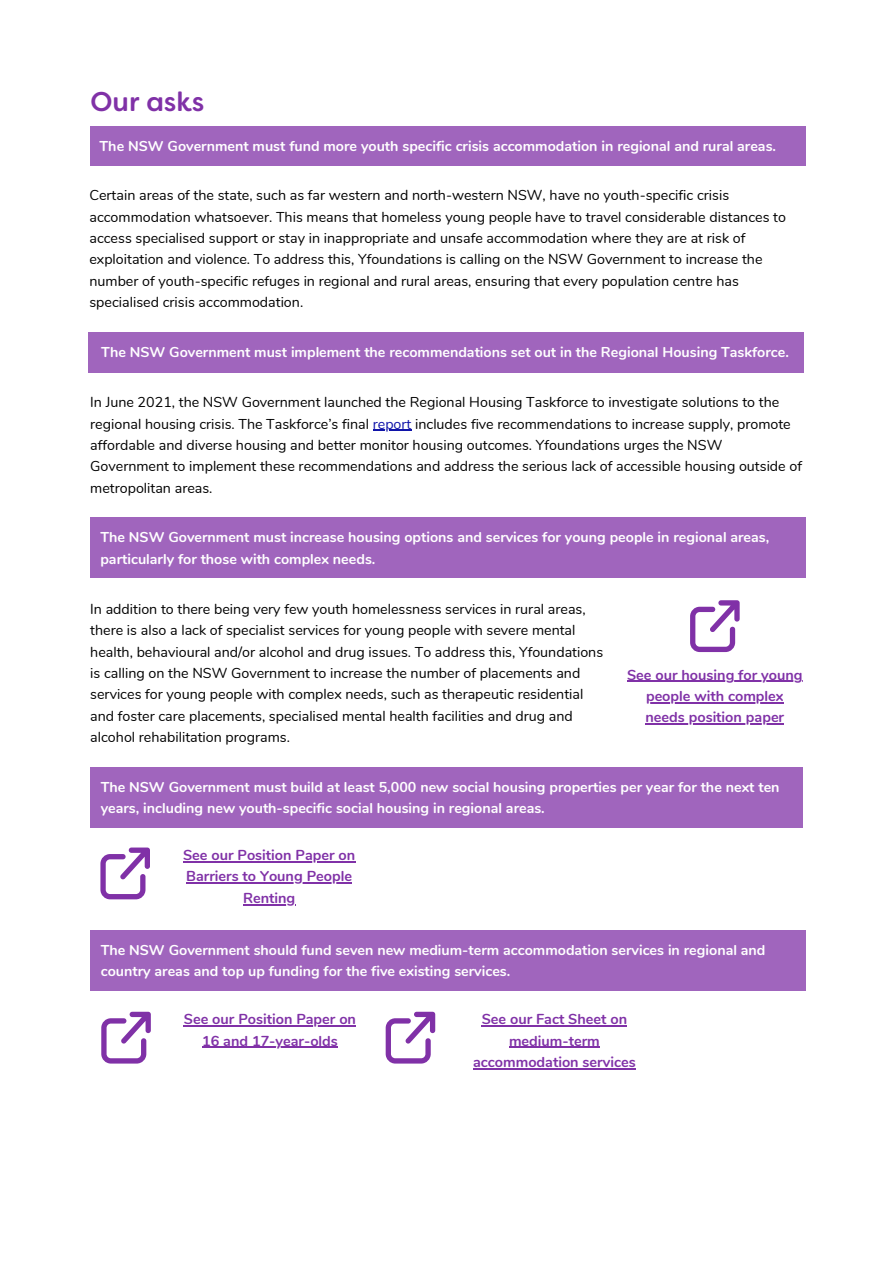
<style>
.page{position:relative;width:894px;height:1264px;background:#fff}
.page>*{position:absolute;margin:0;border:0;box-sizing:border-box;transform-origin:0 0}
.t1{font:500 27px "Filson Soft";color:#8031a7}
.t2{font:700 14.4px/21.5px "Nunito";color:#8031a7;text-align:center}
.t3{font:14.25px/21.5px "Nunito";color:#000}
.t4{font:700 14.25px/21.5px "Nunito";color:#fff}
.s1{color:#1014a9}
</style>
<div class="page">
<div style="left:91px;top:126px;width:714px;height:39px;background:#a065bd"></div>
<div style="left:88px;top:332px;width:715px;height:40px;background:#a065bd"></div>
<div style="left:90px;top:517px;width:715px;height:61px;background:#a065bd"></div>
<hr style="left:372px;top:430px;width:39px;height:1px;background:#1014a9">
<div style="left:91px;top:767px;width:711px;height:60px;background:#a065bd"></div>
<div style="left:91px;top:930px;width:714px;height:60px;background:#a065bd"></div>
<svg style="left:690px;top:600px;width:49px;height:52px"></svg>
<hr style="left:627px;top:680px;width:175px;height:1px;background:#8031a7">
<hr style="left:645px;top:702px;width:138px;height:1px;background:#8031a7">
<hr style="left:645px;top:723px;width:138px;height:1px;background:#8031a7">
<svg style="left:100px;top:847px;width:50px;height:52px"></svg>
<hr style="left:183px;top:861px;width:172px;height:1px;background:#8031a7">
<hr style="left:186px;top:882px;width:166px;height:1px;background:#8031a7">
<hr style="left:243px;top:904px;width:52px;height:1px;background:#8031a7">
<svg style="left:101px;top:1011px;width:50px;height:52px"></svg>
<hr style="left:184px;top:1025px;width:172px;height:1px;background:#8031a7">
<hr style="left:202px;top:1046px;width:136px;height:1px;background:#8031a7">
<svg style="left:385px;top:1011px;width:50px;height:52px"></svg>
<hr style="left:481px;top:1025px;width:146px;height:1px;background:#8031a7">
<hr style="left:509px;top:1046px;width:90px;height:1px;background:#8031a7">
<hr style="left:473px;top:1068px;width:162px;height:1px;background:#8031a7">
<p class="t1" style="left:90px;top:91px;width:115px">Our asks</p>
<p class="t4" style="left:99px;top:135px;width:677px">The NSW Government must fund more youth specific crisis accommodation in regional and rural areas.</p>
<p class="t3" style="left:89px;top:185px;width:697px">Certain areas of the state, such as far western and north-western NSW, have no youth-specific crisis accommodation whatsoever. This means that homeless young people have to travel considerable distances to access specialised support or stay in inappropriate and unsafe accommodation where they are at risk of exploitation and violence. To address this, Yfoundations is calling on the NSW Government to increase the number of youth-specific refuges in regional and rural areas, ensuring that every population centre has specialised crisis accommodation.</p>
<p class="t4" style="left:101px;top:341px;width:689px">The NSW Government must implement the recommendations set out in the Regional Housing Taskforce.</p>
<p class="t3" style="left:90px;top:392px;width:713px">In June 2021, the NSW Government launched the Regional Housing Taskforce to investigate solutions to the regional housing crisis. The Taskforce’s final <span class="s1">report</span> includes five recommendations to increase supply, promote affordable and diverse housing and better monitor housing outcomes. Yfoundations urges the NSW Government to implement these recommendations and address the serious lack of accessible housing outside of metropolitan areas.</p>
<p class="t4" style="left:100px;top:527px;width:670px">The NSW Government must increase housing options and services for young people in regional areas, particularly for those with complex needs.</p>
<p class="t3" style="left:90px;top:598px;width:514px">In addition to there being very few youth homelessness services in rural areas, there is also a lack of specialist services for young people with severe mental health, behavioural and/or alcohol and drug issues. To address this, Yfoundations is calling on the NSW Government to increase the number of placements and services for young people with complex needs, such as therapeutic residential and foster care placements, specialised mental health facilities and drug and alcohol rehabilitation programs.</p>
<p class="t4" style="left:101px;top:776px;width:680px">The NSW Government must build at least 5,000 new social housing properties per year for the next ten years, including new youth-specific social housing in regional areas.</p>
<p class="t2" style="left:627px;top:664px;width:177px">See our housing for young people with complex needs position paper</p>
<p class="t2" style="left:183px;top:844px;width:174px">See our Position Paper on<br>Barriers to Young People<br>Renting</p>
<p class="t4" style="left:101px;top:939px;width:666px">The NSW Government should fund seven new medium-term accommodation services in regional and country areas and top up funding for the five existing services.</p>
<p class="t2" style="left:184px;top:1008px;width:174px">See our Position Paper on<br>16 and 17-year-olds</p>
<p class="t2" style="left:473px;top:1008px;width:164px">See our Fact Sheet on medium-term accommodation services</p>
</div>
